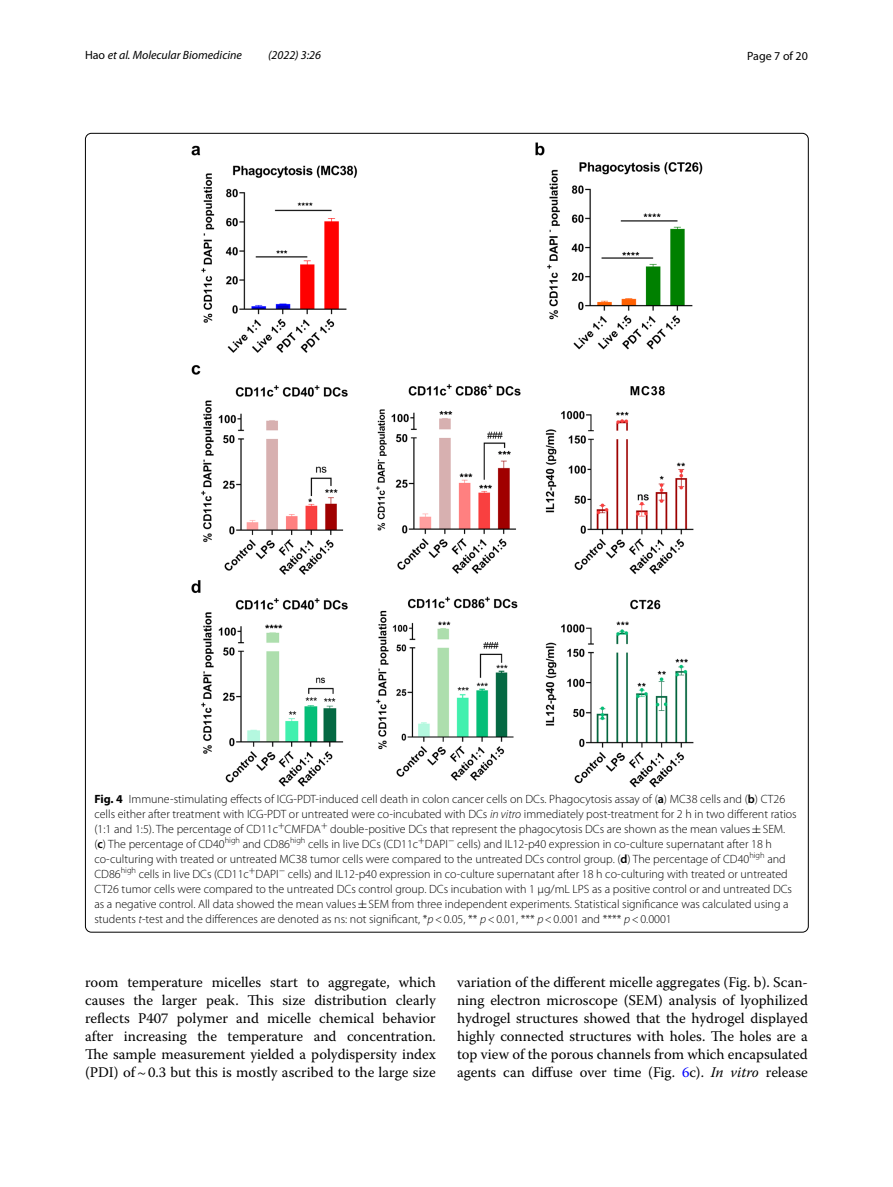
<style>
.page{position:relative;width:893px;height:1187px;background:#fff}
.page>*{position:absolute;margin:0;border:0;box-sizing:border-box;transform-origin:0 0}
.t1{font:14.7px/18px "Warnock Pro";color:#000;text-align:justify}
.t2{font:300 12px/15px "Myriad Pro";color:#000}
.t3{font:italic 12px "Myriad Pro";color:#000}
.t4{font:12px "Myriad Pro";color:#000}
.s1{font-style:normal}
.s2{font-weight:700}
.s3{font-weight:600}
.s4{font-style:italic}
.s5{font-family:"MTSY";font-weight:400}
.s6{color:#00f}
</style>
<div class="page">
<img style="left:192px;top:142px;width:510px;height:645px">
<p class="t3" style="left:85px;top:48px;width:158px"><span class="s1">Hao</span> et al. Molecular Biomedicine</p>
<p class="t3" style="left:268px;top:48px;width:54px">(2022) 3:26</p>
<p class="t4" style="left:747px;top:48px;width:62px">Page 7 of 20</p>
<p class="t2" style="left:94px;top:791px;width:704px"><span class="s2">Fig. 4</span> Immune-stimulating effects of ICG-PDT-induced cell death in colon cancer cells on DCs. Phagocytosis assay of (<span class="s3">a</span>) MC38 cells and (<span class="s3">b</span>) CT26 cells either after treatment with ICG-PDT or untreated were co-incubated with DCs <span class="s4">in vitro</span> immediately post-treatment for 2 h in two different ratios (1:1 and 1:5). The percentage of CD11c<sup>+</sup>CMFDA<sup>+</sup> double-positive DCs that represent the phagocytosis DCs are shown as the mean values<span class="s5">±</span>SEM. (<span class="s3">c</span>) The percentage of CD40<sup>high</sup> and CD86<sup>high</sup> cells in live DCs (CD11c<sup>+</sup>DAPI<sup>−</sup> cells) and IL12-p40 expression in co-culture supernatant after 18 h co-culturing with treated or untreated MC38 tumor cells were compared to the untreated DCs control group. (<span class="s3">d</span>) The percentage of CD40<sup>high</sup> and CD86<sup>high</sup> cells in live DCs (CD11c<sup>+</sup>DAPI<sup>−</sup> cells) and IL12-p40 expression in co-culture supernatant after 18 h co-culturing with treated or untreated CT26 tumor cells were compared to the untreated DCs control group. DCs incubation with 1 µg/mL LPS as a positive control or and untreated DCs as a negative control. All data showed the mean values<span class="s5">±</span>SEM from three independent experiments. Statistical significance was calculated using a students <span class="s4">t</span>-test and the differences are denoted as ns: not significant, *<span class="s4">p</span>&lt;0.05, ** <span class="s4">p</span>&lt;0.01, *** <span class="s4">p</span>&lt;0.001 and **** <span class="s4">p</span>&lt;0.0001</p>
<p class="t1" style="left:85px;top:972px;width:352px">room temperature micelles start to aggregate, which causes the larger peak. This size distribution clearly reflects P407 polymer and micelle chemical behavior after increasing the temperature and concentration.<br>The sample measurement yielded a polydispersity index (PDI) of~0.3 but this is mostly ascribed to the large size</p>
<p class="t1" style="left:457px;top:972px;width:352px">variation of the different micelle aggregates (Fig. b). Scan&shy;ning electron microscope (SEM) analysis of lyophilized hydrogel structures showed that the hydrogel displayed highly connected structures with holes. The holes are a top view of the porous channels from which encapsulated agents can diffuse over time (Fig. <span class="s6">6</span>c). <span class="s4">In vitro</span> release</p>
</div>
